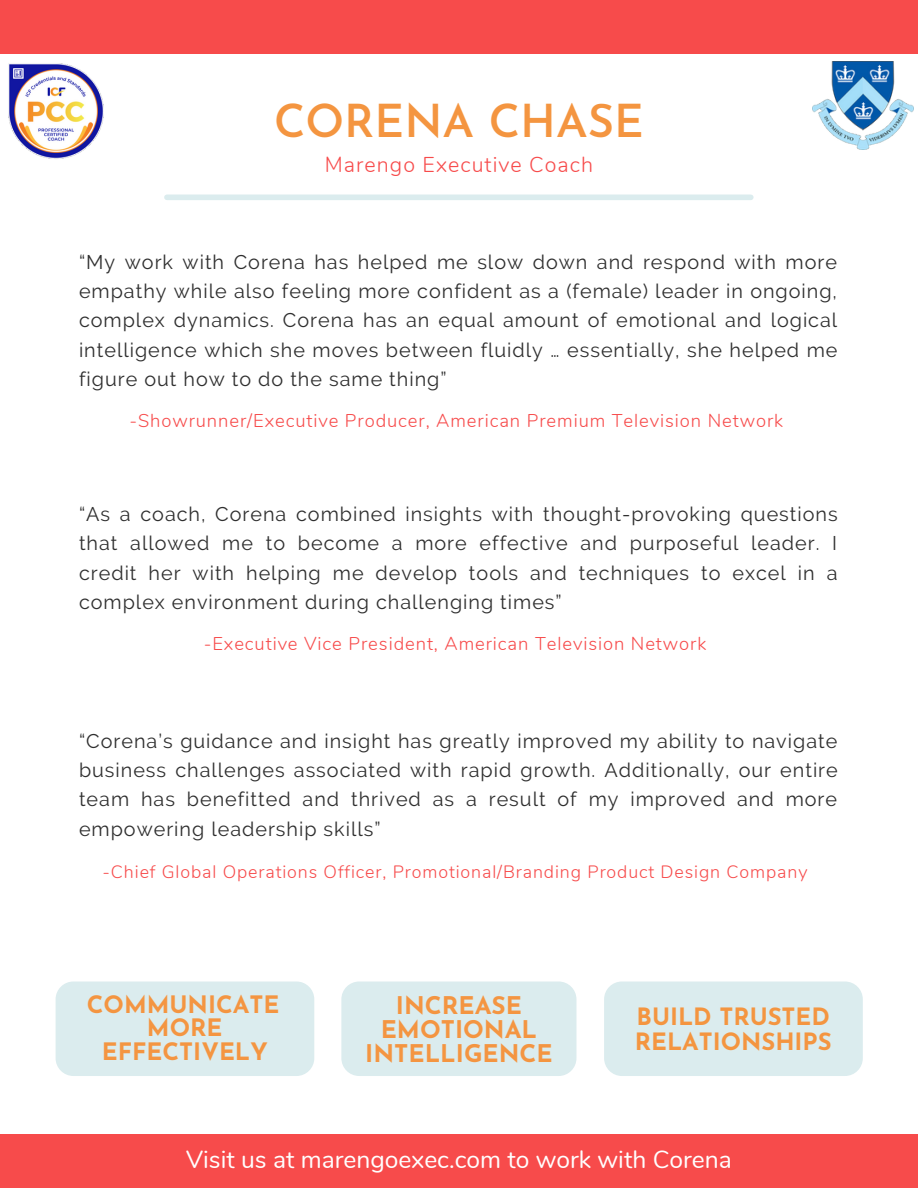
<style>
.page{position:relative;width:918px;height:1188px;background:#fff}
.page>*{position:absolute;margin:0;border:0;box-sizing:border-box;transform-origin:0 0}
.t1{font:600 45.3px "Josefin Sans";color:#f49540}
.t2{font:24.6px "Nunito";color:#fff}
.t3{font:700 24.3px "Josefin Sans";color:#f49541}
.t4{font:700 24px "Josefin Sans";color:#f49541}
.t5{font:700 23.85px/24.8px "Josefin Sans";color:#f49540}
.t6{font:300 21.45px "Nunito";letter-spacing:.05em;color:#f74b4b}
.t7{font:19.8px/29.2px "Raleway";letter-spacing:.05em;color:#2f2f2f;text-align:justify}
.t8{font:300 18.45px "Nunito";letter-spacing:.05em;color:#f74b4b}
.t9{font:300 17.85px "Nunito";letter-spacing:.05em;color:#f74b4b}
</style>
<div class="page">
<div style="left:167px;top:195px;width:584px;height:5px;background:#dbecee"></div>
<div style="left:0;top:1134px;width:918px;height:54px;background:#f74b4b"></div>
<div style="left:0;top:0;width:918px;height:54px;background:#f74b4b"></div>
<div style="left:56px;top:982px;width:258px;height:94px;background:#dbecee;border-radius:18px"></div>
<div style="left:341px;top:982px;width:235px;height:94px;background:#dbecee;border-radius:18px"></div>
<div style="left:604px;top:982px;width:259px;height:94px;background:#dbecee;border-radius:18px"></div>
<img style="left:8px;top:63px;width:96px;height:96px">
<img style="left:812px;top:62px;width:101px;height:88px">
<p class="t1" style="left:274px;top:103px;width:371px">CORENA CHASE</p>
<p class="t6" style="left:325px;top:150px;width:270px">Marengo Executive Coach</p>
<p class="t7" style="left:79px;top:247px;width:760px">“My work with Corena has helped me slow down and respond with more empathy while also feeling more confident as a (female) leader in ongoing, complex dynamics. Corena has an equal amount of emotional and logical intelligence which she moves between fluidly … essentially, she helped me figure out how to do the same thing”</p>
<p class="t8" style="left:129px;top:409px;width:655px">-Showrunner/Executive Producer, American Premium Television Network</p>
<p class="t7" style="left:79px;top:500px;width:760px">“As a coach, Corena combined insights with thought-provoking questions that allowed me to become a more effective and purposeful leader. I credit her with helping me develop tools and techniques to excel in a complex environment during challenging times”</p>
<p class="t8" style="left:204px;top:632px;width:504px">-Executive Vice President, American Television Network</p>
<p class="t7" style="left:79px;top:726px;width:760px">“Corena’s guidance and insight has greatly improved my ability to navigate business challenges associated with rapid growth. Additionally, our entire team has benefitted and thrived as a result of my improved and more empowering leadership skills”</p>
<p class="t9" style="left:103px;top:860px;width:706px">-Chief Global Operations Officer, Promotional/Branding Product Design Company</p>
<p class="t4" style="left:87px;top:995px;width:194px">COMMUNICATE</p>
<p class="t4" style="left:147px;top:1018px;width:77px">MORE</p>
<p class="t4" style="left:102px;top:1042px;width:167px">EFFECTIVELY</p>
<p class="t3" style="left:396px;top:996px;width:128px">INCREASE</p>
<p class="t3" style="left:381px;top:1020px;width:158px">EMOTIONAL</p>
<p class="t3" style="left:365px;top:1043px;width:189px">INTELLIGENCE</p>
<p class="t5" style="left:635px;top:1007px;width:198px">BUILD TRUSTED<br>RELATIONSHIPS</p>
<p class="t2" style="left:186px;top:1143px;width:547px">Visit us at marengoexec.com to work with Corena</p>
</div>
